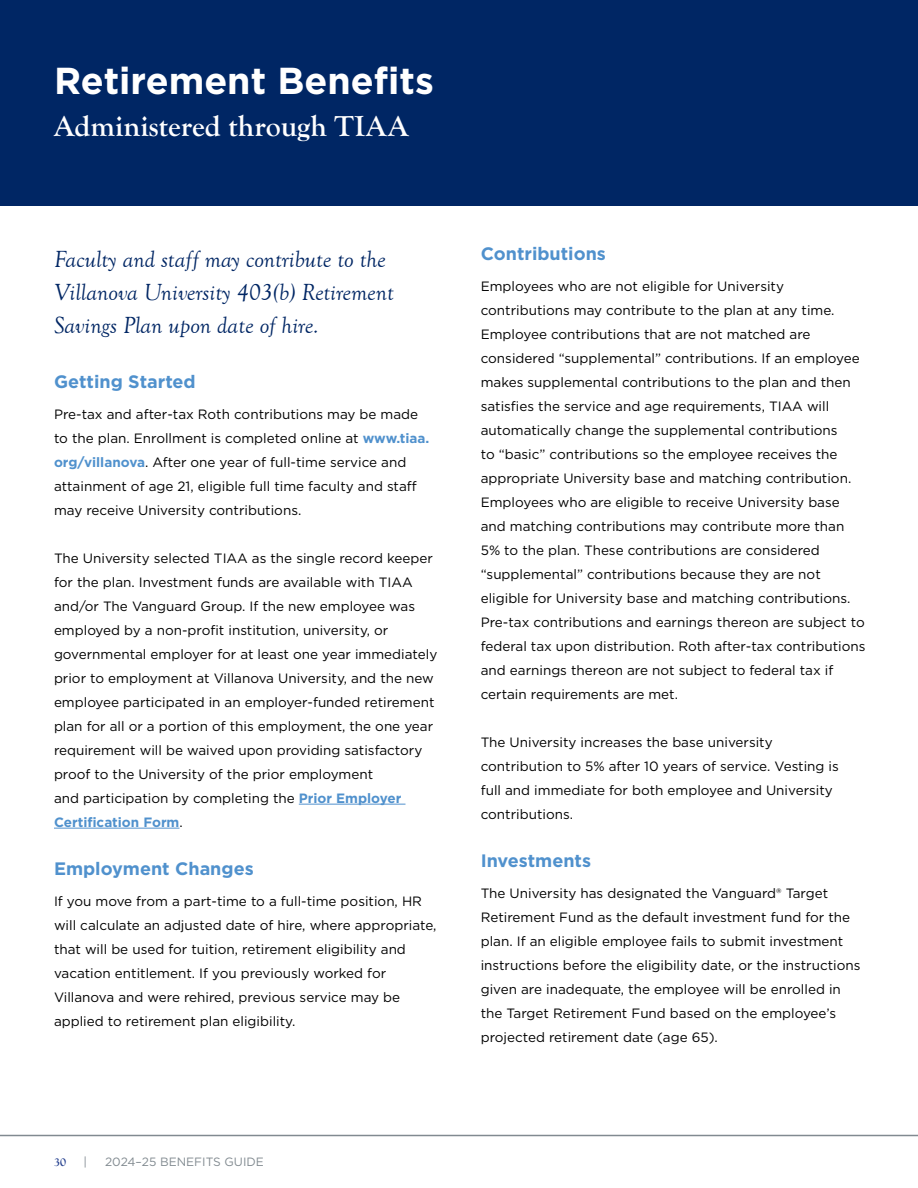
<style>
.page{position:relative;width:918px;height:1188px;background:#fff}
.page>*{position:absolute;margin:0;border:0;box-sizing:border-box;transform-origin:0 0}
.t1{font:700 37.5px "Gotham";color:#fff}
.t2{font:700 30px "Goudy Old Sty";color:#fff}
.t3{font:italic 24px/33px "Goudy Old Style T";color:#002664}
.t4{font:700 18px "Gotham";color:#5091cd}
.t5{font:13.5px/24px "Gotham";color:#000}
.t6{font:12px "Gotham";color:#818a90}
.t7{font:700 12px "Goudy Old Style T";color:#25408f}
.s1{font-weight:700;color:#5091cd}
</style>
<div class="page">
<div style="left:0;top:0;width:918px;height:205px;background:#002664"></div>
<hr style="left:299px;top:804px;width:107px;height:1px;background:#5091cd">
<hr style="left:54px;top:828px;width:125px;height:1px;background:#5091cd">
<hr style="left:0;top:1135px;width:918px;height:1px;background:#818a90">
<h1 class="t1" style="left:54px;top:56px;width:381px">Retirement Benefits</h1>
<h2 class="t2" style="left:54px;top:109px;width:356px">Administered through TIAA</h2>
<h3 class="t3" style="left:54px;top:244px;width:341px">Faculty and staff may contribute to the<br>Villanova University 403(b) Retirement<br>Savings Plan upon date of hire.</h3>
<h3 class="t4" style="left:54px;top:370px;width:143px">Getting Started</h3>
<p class="t5" style="left:54px;top:402px;width:377px">Pre-tax and after-tax Roth contributions may be made to the plan. Enrollment is completed online at <span class="s1">www.tiaa. org/villanova</span>. After one year of full-time service and attainment of age 21, eligible full time faculty and staff may receive University contributions.</p>
<p class="t5" style="left:54px;top:546px;width:385px">The University selected TIAA as the single record keeper for the plan. Investment funds are available with TIAA and/or The Vanguard Group. If the new employee was employed by a non-profit institution, university, or governmental employer for at least one year immediately prior to employment at Villanova University, and the new employee participated in an employer-funded retirement plan for all or a portion of this employment, the one year requirement will be waived upon providing satisfactory proof to the University of the prior employment<br>and participation by completing the <span class="s1">Prior Employer Certification Form</span>.</p>
<h3 class="t4" style="left:54px;top:856px;width:201px">Employment Changes</h3>
<p class="t5" style="left:54px;top:888px;width:384px">If you move from a part-time to a full-time position, HR will calculate an adjusted date of hire, where appropriate, that will be used for tuition, retirement eligibility and vacation entitlement. If you previously worked for Villanova and were rehired, previous service may be applied to retirement plan eligibility.</p>
<h3 class="t4" style="left:481px;top:242px;width:127px">Contributions</h3>
<p class="t5" style="left:481px;top:274px;width:386px">Employees who are not eligible for University contributions may contribute to the plan at any time.<br>Employee contributions that are not matched are considered “supplemental” contributions. If an employee makes supplemental contributions to the plan and then satisfies the service and age requirements, TIAA will automatically change the supplemental contributions<br>to “basic” contributions so the employee receives the appropriate University base and matching contribution.<br>Employees who are eligible to receive University base and matching contributions may contribute more than 5% to the plan. These contributions are considered “supplemental” contributions because they are not eligible for University base and matching contributions.<br>Pre-tax contributions and earnings thereon are subject to federal tax upon distribution. Roth after-tax contributions and earnings thereon are not subject to federal tax if certain requirements are met.</p>
<p class="t5" style="left:481px;top:730px;width:360px">The University increases the base university contribution to 5% after 10 years of service. Vesting is full and immediate for both employee and University contributions.</p>
<h3 class="t4" style="left:481px;top:849px;width:112px">Investments</h3>
<p class="t5" style="left:481px;top:881px;width:381px">The University has designated the Vanguard® Target Retirement Fund as the default investment fund for the plan. If an eligible employee fails to submit investment instructions before the eligibility date, or the instructions given are inadequate, the employee will be enrolled in the Target Retirement Fund based on the employee’s projected retirement date (age 65).</p>
<p class="t7" style="left:54px;top:1155px;width:13px">30</p>
<p class="t6" style="left:83px;top:1154px;width:5px">|</p>
<p class="t6" style="left:105px;top:1154px;width:160px">2024–25 BENEFITS GUIDE</p>
</div>
